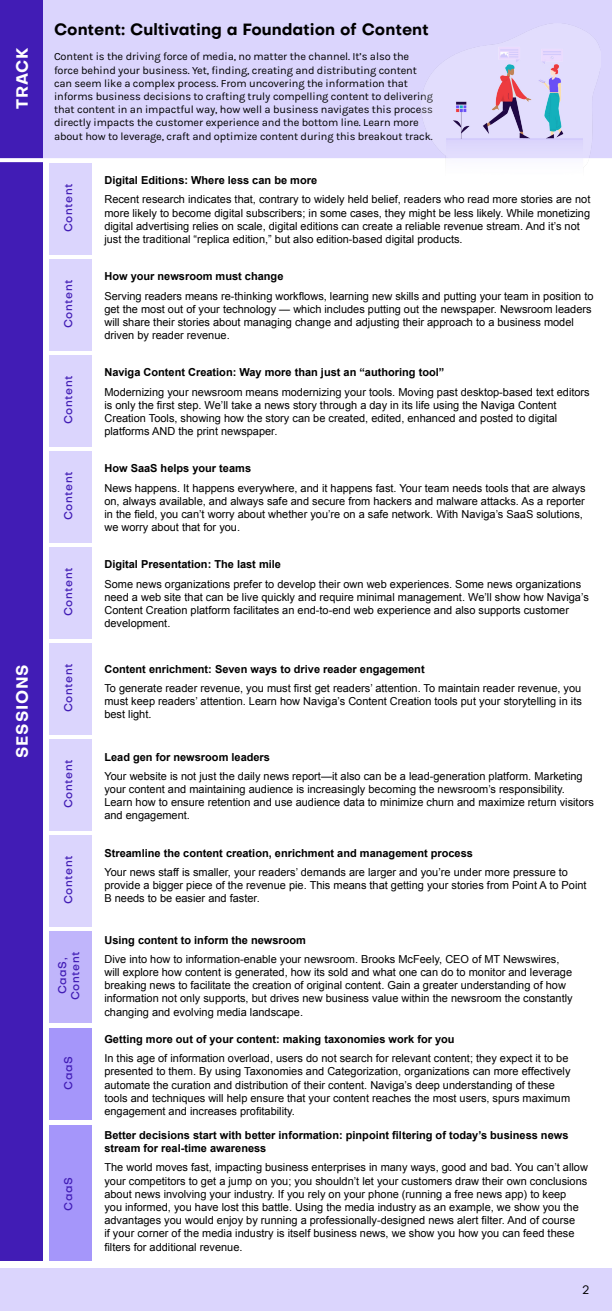
<style>
.page{position:relative;width:612px;height:1311px;background:#fff}
.page>*{position:absolute;margin:0;border:0;box-sizing:border-box;transform-origin:0 0}
.t1{font:700 16px "Objectivity";color:#000}
.t2{font:700 16px "Objectivity";letter-spacing:.05em;color:#fff}
.t3{font:12px "Objectivity";color:#000}
.t4{font:11px/13.2px "Arial";color:#000}
.t5{font:700 11px/13.2px "Arial";color:#000}
.t6{font:11px/13.2px "Karla";letter-spacing:-.01em;color:#000}
.t7{font:500 11px/13.2px "Objectivity";letter-spacing:.05em;color:#411cb5;text-align:center}
</style>
<div class="page">
<div style="left:0;top:0;width:612px;height:160px;background:#dbd5fd"></div>
<div style="left:0;top:0;width:42px;height:1260px;background:#411cb5"></div>
<hr style="left:0;top:158px;width:612px;height:4px;background:#fff">
<div style="left:49px;top:1028px;width:42px;height:92px;background:#a596fa"></div>
<div style="left:49px;top:1124px;width:42px;height:136px;background:#a596fa"></div>
<div style="left:49px;top:931px;width:42px;height:91px;background:#c0b5fb"></div>
<div style="left:49px;top:163px;width:42px;height:91px;background:#dbd5fd"></div>
<div style="left:49px;top:259px;width:42px;height:91px;background:#dbd5fd"></div>
<div style="left:49px;top:355px;width:42px;height:91px;background:#dbd5fd"></div>
<div style="left:49px;top:451px;width:42px;height:91px;background:#dbd5fd"></div>
<div style="left:0;top:1268px;width:612px;height:42px;background:#dbd5fd"></div>
<div style="left:49px;top:547px;width:42px;height:91px;background:#dbd5fd"></div>
<div style="left:49px;top:643px;width:42px;height:91px;background:#dbd5fd"></div>
<div style="left:49px;top:739px;width:42px;height:91px;background:#dbd5fd"></div>
<div style="left:49px;top:835px;width:42px;height:91px;background:#dbd5fd"></div>
<img style="left:445px;top:44px;width:148px;height:115px">
<h1 class="t2" style="left:11px;top:109px;width:63px;rotate:-90deg">TRACK</h1>
<h1 class="t2" style="left:11px;top:758px;width:95px;rotate:-90deg">SESSIONS</h1>
<h1 class="t1" style="left:54px;top:18px;width:376px">Content: Cultivating a Foundation of Content</h1>
<p class="t6" style="left:54px;top:50px;width:381px">Content is the driving force of media, no matter the channel. It’s also the force behind your business. Yet, finding, creating and distributing content can seem like a complex process. From uncovering the information that informs business decisions to crafting truly compelling content to delivering that content in an impactful way, how well a business navigates this process directly impacts the customer experience and the bottom line. Learn more about how to leverage, craft and optimize content during this breakout track.</p>
<p class="t7" style="left:61px;top:232px;width:50px;rotate:-90deg">Content</p>
<p class="t7" style="left:61px;top:328px;width:50px;rotate:-90deg">Content</p>
<p class="t7" style="left:61px;top:424px;width:50px;rotate:-90deg">Content</p>
<p class="t7" style="left:61px;top:520px;width:50px;rotate:-90deg">Content</p>
<p class="t7" style="left:61px;top:616px;width:50px;rotate:-90deg">Content</p>
<p class="t7" style="left:61px;top:712px;width:50px;rotate:-90deg">Content</p>
<p class="t7" style="left:61px;top:808px;width:50px;rotate:-90deg">Content</p>
<p class="t7" style="left:61px;top:904px;width:50px;rotate:-90deg">Content</p>
<p class="t7" style="left:55px;top:1000px;width:50px;rotate:-90deg">CaaS,<br>Content</p>
<p class="t7" style="left:61px;top:1089px;width:35px;rotate:-90deg">CaaS</p>
<p class="t7" style="left:61px;top:1210px;width:35px;rotate:-90deg">CaaS</p>
<p class="t5" style="left:104px;top:174px;width:214px">Digital Editions: Where less can be more</p>
<p class="t4" style="left:104px;top:193px;width:488px">Recent research indicates that, contrary to widely held belief, readers who read more stories are not more likely to become digital subscribers; in some cases, they might be less likely. While monetizing digital advertising relies on scale, digital editions can create a reliable revenue stream. And it’s not just the traditional “replica edition,” but also edition-based digital products.</p>
<p class="t5" style="left:104px;top:270px;width:181px">How your newsroom must change</p>
<p class="t4" style="left:104px;top:289px;width:491px">Serving readers means re-thinking workflows, learning new skills and putting your team in position to get the most out of your technology — which includes putting out the newspaper. Newsroom leaders will share their stories about managing change and adjusting their approach to a business model driven by reader revenue.</p>
<p class="t5" style="left:104px;top:366px;width:342px">Naviga Content Creation: Way more than just an “authoring tool”</p>
<p class="t4" style="left:104px;top:385px;width:487px">Modernizing your newsroom means modernizing your tools. Moving past desktop-based text editors is only the first step. We’ll take a news story through a day in its life using the Naviga Content Creation Tools, showing how the story can be created, edited, enhanced and posted to digital platforms AND the print newspaper.</p>
<p class="t5" style="left:104px;top:462px;width:148px">How SaaS helps your teams</p>
<p class="t4" style="left:104px;top:481px;width:483px">News happens. It happens everywhere, and it happens fast. Your team needs tools that are always on, always available, and always safe and secure from hackers and malware attacks. As a reporter in the field, you can’t worry about whether you’re on a safe network. With Naviga’s SaaS solutions, we worry about that for you.</p>
<p class="t5" style="left:104px;top:558px;width:178px">Digital Presentation: The last mile</p>
<p class="t4" style="left:104px;top:577px;width:486px">Some news organizations prefer to develop their own web experiences. Some news organizations need a web site that can be live quickly and require minimal management. We’ll show how Naviga’s Content Creation platform facilitates an end-to-end web experience and also supports customer development.</p>
<p class="t5" style="left:104px;top:662px;width:322px">Content enrichment: Seven ways to drive reader engagement</p>
<p class="t4" style="left:104px;top:681px;width:479px;text-align:justify">To generate reader revenue, you must first get readers’ attention. To maintain reader revenue, you must keep readers’ attention. Learn how Naviga’s Content Creation tools put your storytelling in its best light.</p>
<p class="t5" style="left:104px;top:750px;width:167px">Lead gen for newsroom leaders</p>
<p class="t4" style="left:104px;top:769px;width:491px">Your website is not just the daily news report—it also can be a lead-generation platform. Marketing your content and maintaining audience is increasingly becoming the newsroom’s responsibility.<br>Learn how to ensure retention and use audience data to minimize churn and maximize return visitors and engagement.</p>
<p class="t5" style="left:104px;top:846px;width:370px">Streamline the content creation, enrichment and management process</p>
<p class="t4" style="left:104px;top:865px;width:484px">Your news staff is smaller, your readers’ demands are larger and you’re under more pressure to provide a bigger piece of the revenue pie. This means that getting your stories from Point A to Point</p>
<p class="t4" style="left:104px;top:891px;width:157px">B needs to be easier and faster.</p>
<p class="t5" style="left:104px;top:933px;width:203px">Using content to inform the newsroom</p>
<p class="t4" style="left:104px;top:952px;width:470px">Dive into how to information-enable your newsroom. Brooks McFeely, CEO of MT Newswires, will explore how content is generated, how its sold and what one can do to monitor and leverage breaking news to facilitate the creation of original content. Gain a greater understanding of how information not only supports, but drives new business value within the newsroom the constantly changing and evolving media landscape.</p>
<p class="t5" style="left:104px;top:1032px;width:352px">Getting more out of your content: making taxonomies work for you</p>
<p class="t4" style="left:104px;top:1051px;width:468px">In this age of information overload, users do not search for relevant content; they expect it to be presented to them. By using Taxonomies and Categorization, organizations can more effectively automate the curation and distribution of their content. Naviga’s deep understanding of these tools and techniques will help ensure that your content reaches the most users, spurs maximum engagement and increases profitability.</p>
<p class="t5" style="left:104px;top:1128px;width:466px">Better decisions start with better information: pinpoint filtering of today’s business news stream for real-time awareness</p>
<p class="t4" style="left:104px;top:1160px;width:485px">The world moves fast, impacting business enterprises in many ways, good and bad. You can’t allow your competitors to get a jump on you; you shouldn’t let your customers draw their own conclusions about news involving your industry. If you rely on your phone (running a free news app) to keep<br>you informed, you have lost this battle. Using the media industry as an example, we show you the advantages you would enjoy by running a professionally-designed news alert filter. And of course<br>if your corner of the media industry is itself business news, we show you how you can feed these filters for additional revenue.</p>
<p class="t3" style="left:582px;top:1281px;width:9px">2</p>
</div>
